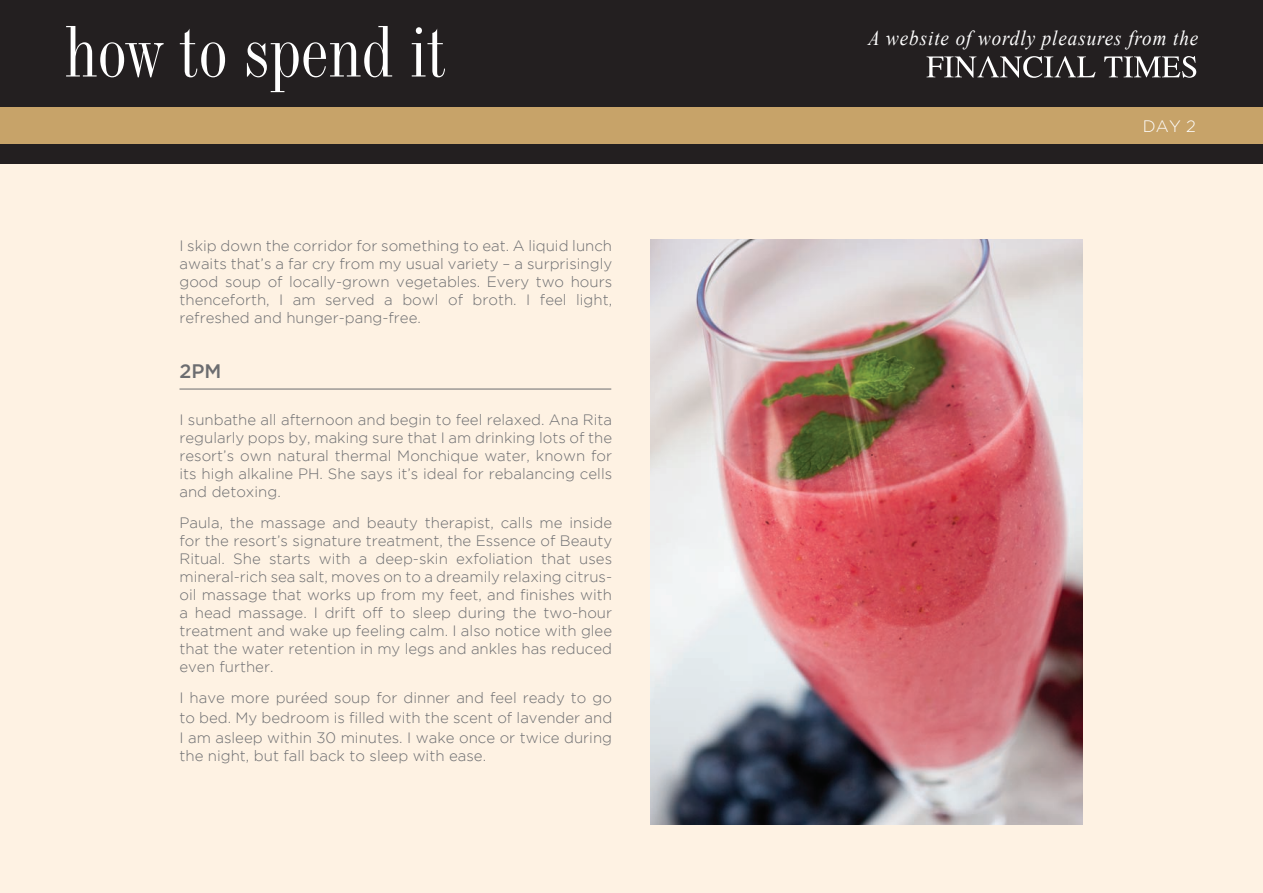
<style>
.page{position:relative;width:1263px;height:893px;background:#fef2e3}
.page>*{position:absolute;margin:0;border:0;box-sizing:border-box;transform-origin:0 0}
.t1{font:71.1px "Industrial 736 BT";color:#fff;scale:.91 1}
.t2{font:italic 21px "Times New Roman";letter-spacing:.05em;color:#fff;scale:.91 1}
.t3{font:500 19.5px "Gotham";color:#6c6d70}
.t4{font:300 16.5px "Gotham";color:#fff}
.t5{font:300 15px/18px "Gotham";color:#6c6d70;text-align:justify}
</style>
<div class="page">
<div style="left:0;top:0;width:1263px;height:163px;background:#231f20"></div>
<div style="left:0;top:107px;width:1263px;height:37px;background:#c7a369"></div>
<svg style="left:926px;top:56px;width:270px;height:22px"></svg>
<hr style="left:179px;top:389px;width:432px;height:1px;background:#6c6d70">
<img style="left:651px;top:240px;width:432px;height:585px">
<h1 class="t1" style="left:65px;top:7px;width:421px">how to spend it</h1>
<h2 class="t2" style="left:868px;top:23px;width:364px">A website of wordly pleasures from the</h2>
<p class="t5" style="left:179px;top:237px;width:434px">I skip down the corridor for something to eat. A liquid lunch awaits that’s a far cry from my usual variety – a surprisingly good soup of locally-grown vegetables. Every two hours thenceforth, I am served a bowl of broth. I feel light, refreshed and hunger-pang-free.</p>
<h3 class="t3" style="left:179px;top:360px;width:43px">2PM</h3>
<p class="t5" style="left:179px;top:411px;width:434px">I sunbathe all afternoon and begin to feel relaxed. Ana Rita regularly pops by, making sure that I am drinking lots of the resort’s own natural thermal Monchique water, known for its high alkaline PH. She says it’s ideal for rebalancing cells and detoxing.</p>
<p class="t5" style="left:179px;top:513px;width:434px">Paula, the massage and beauty therapist, calls me inside for the resort’s signature treatment, the Essence of Beauty Ritual. She starts with a deep-skin exfoliation that uses mineral-rich sea salt, moves on to a dreamily relaxing citrus&shy;oil massage that works up from my feet, and finishes with a head massage. I drift off to sleep during the two-hour treatment and wake up feeling calm. I also notice with glee that the water retention in my legs and ankles has reduced even further.</p>
<p class="t5" style="left:179px;top:687px;width:434px;line-height:20.2px">I have more puréed soup for dinner and feel ready to go to bed. My bedroom is filled with the scent of lavender and I am asleep within 30 minutes. I wake once or twice during</p>
<p class="t5" style="left:179px;top:747px;width:308px">the night, but fall back to sleep with ease.</p>
<p class="t4" style="left:1143px;top:117px;width:55px">DAY 2</p>
</div>
